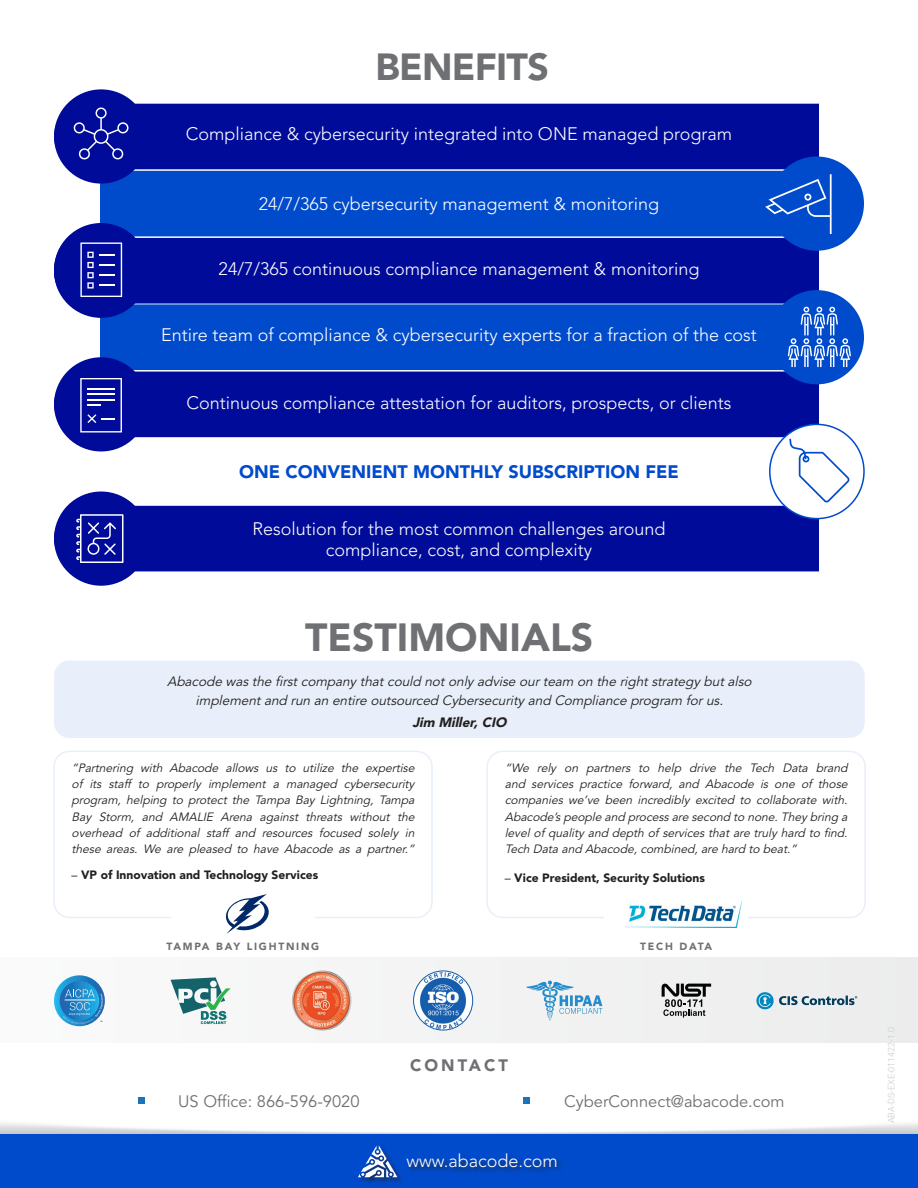
<style>
.page{position:relative;width:918px;height:1188px;background:#fff}
.page>*{position:absolute;margin:0;border:0;box-sizing:border-box;transform-origin:0 0}
.t1{font:900 39px "Avenir LT Pro";color:#6f7073}
.t2{font:900 37.5px "Avenir LT Pro";letter-spacing:-.02em;color:#6f7073}
.t3{font:300 18px "Avenir LT Pro";color:#fff}
.t4{font:900 18px "Avenir LT Pro";color:#004bcc}
.t5{font:16.5px "Avenir LT Pro";color:#6f7073}
.t6{font:900 16.5px "Avenir LT Pro";letter-spacing:.185em;color:#6f7073}
.t7{font:italic 13.5px/19.2px "Avenir LT Pro";color:#231f20;text-align:center}
.t8{font:italic 900 13.5px "Avenir LT Pro";color:#231f20}
.t9{font:italic 12px/16.2px "Avenir LT Pro";letter-spacing:-.01em;color:#231f20;text-align:justify}
.t10{font:900 12px "Avenir LT Pro";color:#231f20}
.t11{font:900 10.35px "Avenir LT Pro";letter-spacing:.17em;color:#6f7073}
.t12{font:300 9px "Roboto";color:#c7c8ca}
.s1{font-weight:400}
</style>
<div class="page">
<div style="left:486px;top:751px;width:380px;height:167px;border:2px solid #e8effa;border-radius:16px"></div>
<div style="left:604px;top:897px;width:144px;height:31px;background:#fff"></div>
<div style="left:54px;top:660px;width:811px;height:78px;background:#e8effa;border-radius:16px"></div>
<div style="left:53px;top:751px;width:380px;height:167px;border:2px solid #e8effa;border-radius:16px"></div>
<div style="left:54px;top:171px;width:810px;height:65px;background:#004bcc;border-radius:33px"></div>
<div style="left:54px;top:304px;width:810px;height:66px;background:#004bcc;border-radius:33px"></div>
<div style="left:41px;top:85px;width:59px;height:478px;background:#fff"></div>
<div style="left:54px;top:372px;width:810px;height:65px;background:#000c99;border-radius:33px"></div>
<div style="left:54px;top:104px;width:810px;height:65px;background:#000c99;border-radius:33px"></div>
<div style="left:54px;top:238px;width:810px;height:66px;background:#000c99;border-radius:33px"></div>
<div style="left:54px;top:506px;width:810px;height:65px;background:#000c99;border-radius:33px"></div>
<div style="left:819px;top:80px;width:78px;height:510px;background:#fff"></div>
<div style="left:0;top:1134px;width:918px;height:54px;background:#004bcc"></div>
<div style="left:357px;top:1145px;width:207px;height:39px;background:#231f20;opacity:.75"></div>
<svg style="left:358px;top:1145px;width:39px;height:32px"></svg>
<img style="left:626px;top:901px;width:116px;height:26px">
<svg style="left:138px;top:1098px;width:6px;height:6px"></svg>
<svg style="left:524px;top:1098px;width:6px;height:6px"></svg>
<div style="left:54px;top:89px;width:94px;height:95px;background:#000c99;border-radius:50%"></div>
<div style="left:54px;top:223px;width:94px;height:94px;background:#000c99;border-radius:50%"></div>
<div style="left:54px;top:357px;width:94px;height:94px;background:#000c99;border-radius:50%"></div>
<div style="left:54px;top:492px;width:94px;height:94px;background:#000c99;border-radius:50%"></div>
<div style="left:770px;top:157px;width:94px;height:94px;background:#004bcc;border-radius:50%"></div>
<div style="left:770px;top:290px;width:94px;height:94px;background:#004bcc;border-radius:50%"></div>
<div style="left:770px;top:424px;width:94px;height:95px;background:#fff;border-radius:50%"></div>
<div style="left:769px;top:424px;width:96px;height:95px;border:2px solid #004bcc;border-radius:50%"></div>
<svg style="left:73px;top:107px;width:56px;height:53px"></svg>
<svg style="left:765px;top:174px;width:67px;height:60px"></svg>
<svg style="left:80px;top:243px;width:42px;height:54px"></svg>
<svg style="left:788px;top:307px;width:63px;height:60px"></svg>
<svg style="left:80px;top:378px;width:42px;height:55px"></svg>
<svg style="left:789px;top:439px;width:61px;height:64px"></svg>
<svg style="left:76px;top:514px;width:47px;height:49px"></svg>
<div style="left:0;top:958px;width:918px;height:85px;background:#f2f3f3"></div>
<svg style="left:171px;top:977px;width:60px;height:47px"></svg>
<svg style="left:756px;top:992px;width:101px;height:17px"></svg>
<svg style="left:526px;top:981px;width:76px;height:40px"></svg>
<svg style="left:54px;top:975px;width:51px;height:51px"></svg>
<img style="left:414px;top:971px;width:59px;height:59px;border-radius:30px">
<div style="left:413px;top:971px;width:60px;height:59px;border:1px solid #165dad;border-radius:50%"></div>
<img style="left:292px;top:971px;width:60px;height:60px;border-radius:30px">
<svg style="left:662px;top:984px;width:49px;height:34px"></svg>
<div style="left:171px;top:897px;width:144px;height:31px;background:#fff"></div>
<svg style="left:226px;top:894px;width:43px;height:40px"></svg>
<p class="t2" style="left:376px;top:44px;width:175px">BENEFITS</p>
<p class="t3" style="left:186px;top:123px;width:548px">Compliance &amp; cybersecurity integrated into ONE managed program</p>
<p class="t3" style="left:259px;top:193px;width:402px">24/7/365 cybersecurity management &amp; monitoring</p>
<p class="t3" style="left:219px;top:258px;width:482px">24/7/365 continuous compliance management &amp; monitoring</p>
<p class="t3" style="left:161px;top:324px;width:597px">Entire team of compliance &amp; cybersecurity experts for a fraction of the cost</p>
<p class="t3" style="left:186px;top:392px;width:547px">Continuous compliance attestation for auditors, prospects, or clients</p>
<p class="t4" style="left:239px;top:461px;width:441px">ONE CONVENIENT MONTHLY SUBSCRIPTION FEE</p>
<p class="t3" style="left:252px;top:518px;width:415px">Resolution for the most common challenges around</p>
<p class="t3" style="left:326px;top:539px;width:268px">compliance, cost, and complexity</p>
<p class="t1" style="left:305px;top:614px;width:290px">TESTIMONIALS</p>
<p class="t7" style="left:167px;top:672px;width:590px">Abacode wasthe firstcompanythatcould notonlyadvise ourteam on the rightstrategybutalso implementand run an entire outsourced Cybersecurityand Compliance program forus.</p>
<p class="t8" style="left:413px;top:714px;width:99px">Jim Miller,CIO</p>
<p class="t9" style="left:72px;top:760px;width:347px">“Partnering with Abacode allows us to utilize the expertise of its staff to properly implement a managed cybersecurity program, helping to protect the Tampa Bay Lightning, Tampa Bay Storm, and AMALIE Arena against threats without the overhead of additional staff and resources focused solely in these areas. We are pleased to have Abacode as a partner.”</p>
<p class="t10" style="left:72px;top:867px;width:248px"><span class="s1">–</span> VP of Innovation and Technology Services</p>
<p class="t9" style="left:505px;top:760px;width:347px">“We rely on partners to help drive the Tech Data brand and services practice forward, and Abacode is one of those companies we’ve been incredibly excited to collaborate with.<br>Abacode’speople and processare second to none.Theybring a level of quality and depth of services that are truly hard to find.<br>Tech Data and Abacode,combined,are hard to beat.”</p>
<p class="t10" style="left:505px;top:870px;width:202px"><span class="s1">–</span> Vice President, Security Solutions</p>
<p class="t11" style="left:167px;top:940px;width:154px">TAMPA BAY LIGHTNING</p>
<p class="t6" style="left:410px;top:1056px;width:99px">CONTACT</p>
<p class="t11" style="left:640px;top:940px;width:73px">TECH DATA</p>
<p class="t5" style="left:178px;top:1091px;width:183px">US Office: 866-596-9020</p>
<p class="t5" style="left:564px;top:1091px;width:222px">CyberConnect@abacode.com</p>
<p class="t3" style="left:407px;top:1150px;width:153px">www.abacode.com</p>
<p class="t12" style="left:885px;top:1123px;width:98px;rotate:-90deg">ABA-DS-EXE-011422-1.0</p>
</div>
